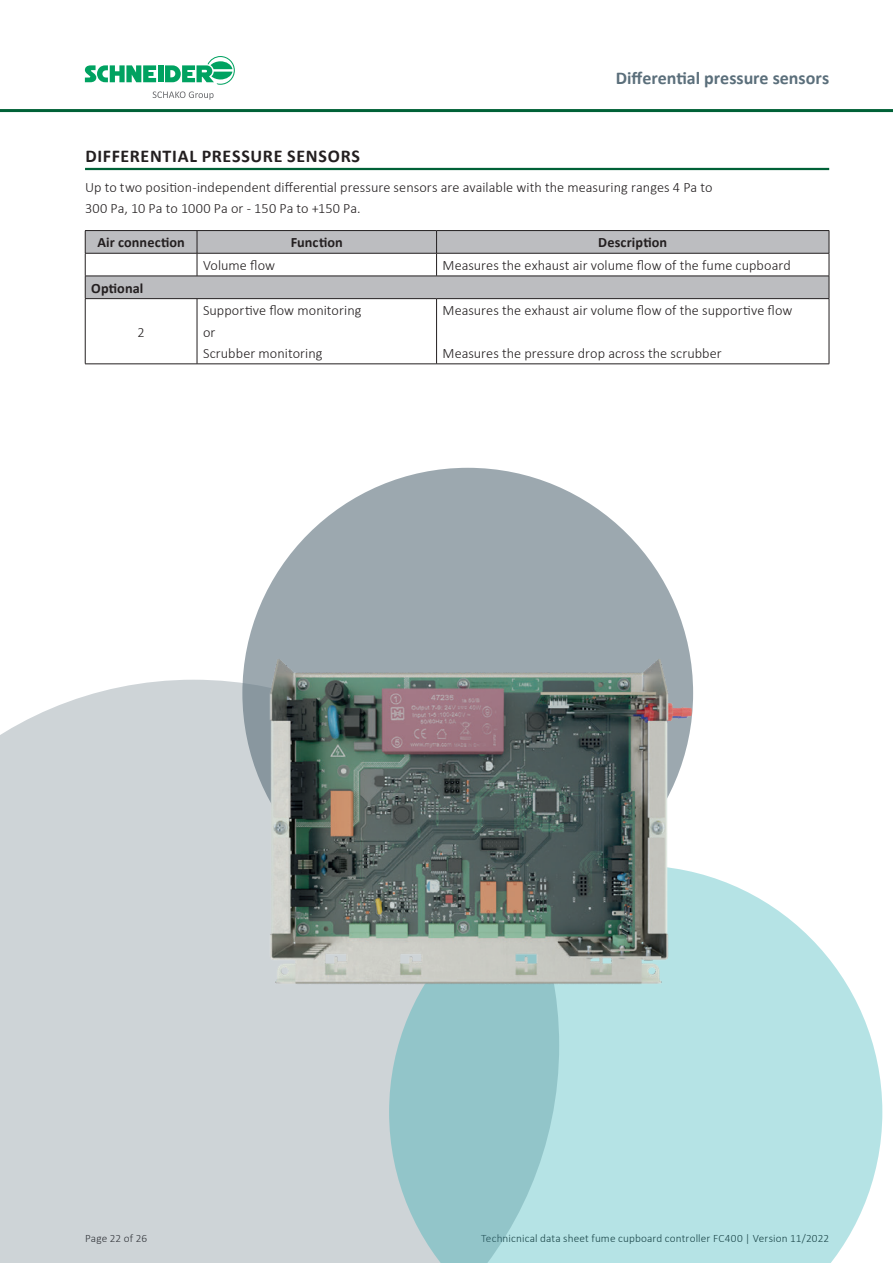
<style>
.page{position:relative;width:893px;height:1263px;background:#fff}
.page>*{position:absolute;margin:0;border:0;box-sizing:border-box;transform-origin:0 0}
.t1{font:700 18px "Calibri";letter-spacing:.035em;color:#231f20}
.t2{font:700 18px "Calibri";color:#5b6f7b}
.t3{font:300 14.25px/21.3px "Calibri";color:#231f20}
.t4{font:700 14.25px "Calibri";letter-spacing:.01em;color:#231f20}
.t5{font:300 11.25px "Calibri";letter-spacing:.01em;color:#231f20}
</style>
<div class="page">
<svg style="left:153px;top:91px;width:61px;height:9px"></svg>
<div style="left:158px;top:65px;width:5px;height:17px;background:#00a261"></div>
<svg style="left:85px;top:65px;width:71px;height:17px"></svg>
<svg style="left:165px;top:56px;width:70px;height:29px"></svg>
<hr style="left:0;top:109px;width:893px;height:3px;background:#006137">
<hr style="left:85px;top:168px;width:744px;height:2px;background:#006137">
<svg style="left:86px;top:231px;width:743px;height:67px;fill:#bcbdc0"></svg>
<svg style="left:197px;top:231px;width:1px;height:45px"></svg>
<svg style="left:436px;top:231px;width:1px;height:45px"></svg>
<hr style="left:197px;top:299px;width:1px;height:65px;background:#231f20">
<hr style="left:436px;top:299px;width:1px;height:65px;background:#231f20">
<hr style="left:85px;top:230px;width:112px;height:1px;background:#231f20">
<hr style="left:197px;top:230px;width:240px;height:1px;background:#231f20">
<hr style="left:437px;top:230px;width:392px;height:1px;background:#231f20">
<hr style="left:85px;top:253px;width:112px;height:1px;background:#231f20">
<hr style="left:197px;top:253px;width:240px;height:1px;background:#231f20">
<hr style="left:437px;top:253px;width:392px;height:1px;background:#231f20">
<hr style="left:85px;top:276px;width:112px;height:1px;background:#231f20">
<svg style="left:85px;top:231px;width:1px;height:67px"></svg>
<hr style="left:197px;top:276px;width:240px;height:1px;background:#231f20">
<hr style="left:437px;top:276px;width:392px;height:1px;background:#231f20">
<svg style="left:829px;top:231px;width:1px;height:67px"></svg>
<hr style="left:85px;top:298px;width:112px;height:1px;background:#231f20">
<hr style="left:85px;top:299px;width:1px;height:65px;background:#231f20">
<hr style="left:197px;top:298px;width:240px;height:1px;background:#231f20">
<hr style="left:437px;top:298px;width:392px;height:1px;background:#231f20">
<hr style="left:829px;top:299px;width:1px;height:65px;background:#231f20">
<hr style="left:85px;top:364px;width:112px;height:1px;background:#231f20">
<hr style="left:197px;top:364px;width:240px;height:1px;background:#231f20">
<hr style="left:437px;top:364px;width:392px;height:1px;background:#231f20">
<div style="left:0;top:681px;width:389px;height:582px;background:#ced4d7"></div>
<svg style="left:389px;top:928px;width:493px;height:335px;background:#b2dddf"></svg>
<div style="left:242px;top:468px;width:451px;height:450px;background:#9ca8af;border-radius:50%"></div>
<img style="left:165px;top:620px;width:635px;height:423px">
<p class="t2" style="left:616px;top:65px;width:215px">Differential pressure sensors</p>
<p class="t1" style="left:85px;top:144px;width:276px">DIFFERENTIAL PRESSURE SENSORS</p>
<p class="t3" style="left:85px;top:177px;width:629px">Up to two position-independent differential pressure sensors are available with the measuring ranges 4 Pa to<br>300 Pa, 10 Pa to 1000 Pa or - 150 Pa to +150 Pa.</p>
<p class="t4" style="left:97px;top:232px;width:89px">Air connection</p>
<p class="t4" style="left:291px;top:232px;width:54px">Function</p>
<p class="t4" style="left:598px;top:232px;width:70px">Description</p>
<p class="t3" style="left:203px;top:254px;width:74px">Volume flow</p>
<p class="t3" style="left:443px;top:254px;width:350px">Measures the exhaust air volume flow of the fume cupboard</p>
<p class="t4" style="left:91px;top:278px;width:54px">Optional</p>
<p class="t3" style="left:138px;top:321px;width:9px">2</p>
<p class="t3" style="left:203px;top:300px;width:160px">Supportive flow monitoring or<br>Scrubber monitoring</p>
<p class="t3" style="left:443px;top:300px;width:351px">Measures the exhaust air volume flow of the supportive flow</p>
<p class="t3" style="left:443px;top:342px;width:281px">Measures the pressure drop across the scrubber</p>
<p class="t5" style="left:85px;top:1231px;width:64px">Page 22 of 26</p>
<p class="t5" style="left:481px;top:1231px;width:350px">Technicnical data sheet fume cupboard controller FC400 | Version 11/2022</p>
</div>
